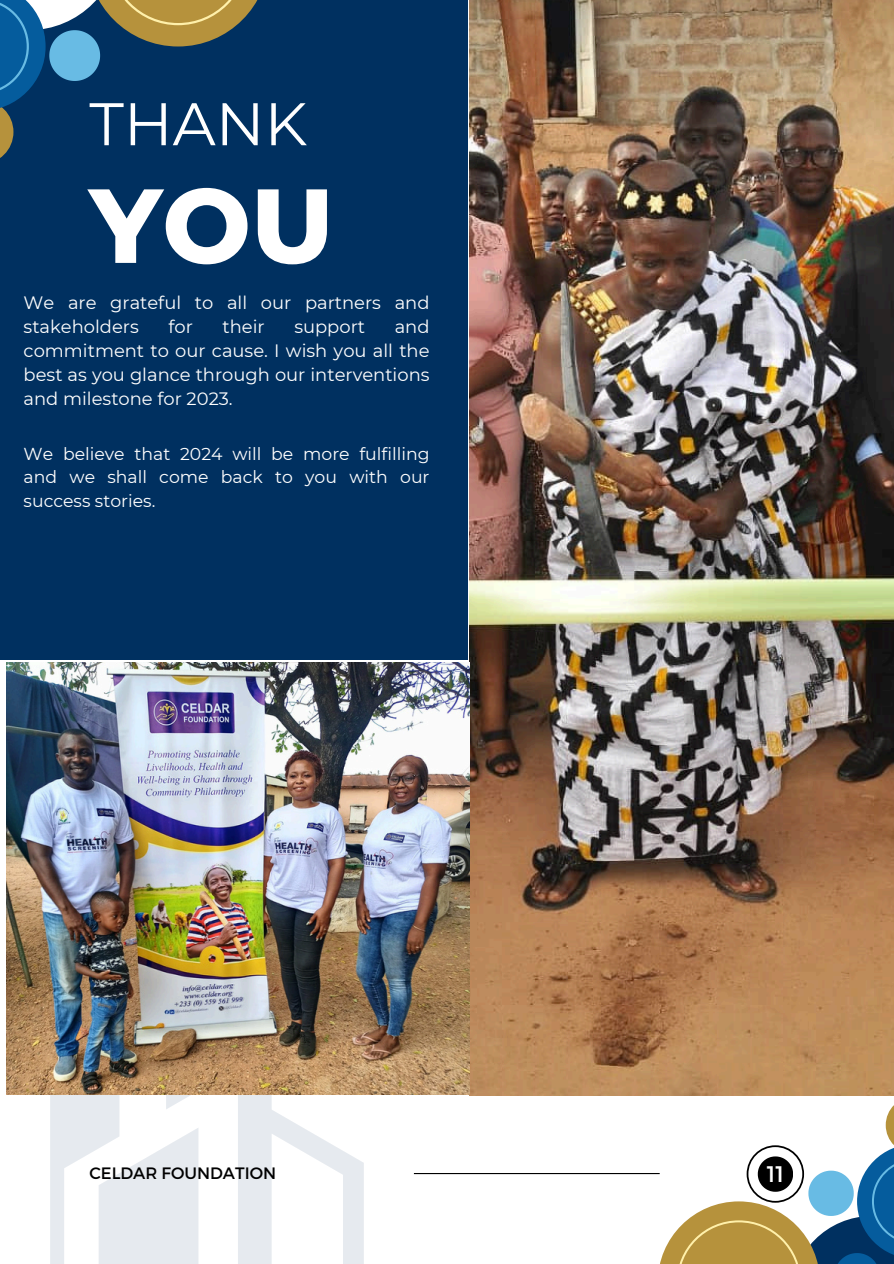
<style>
.page{position:relative;width:894px;height:1264px;background:#fff}
.page>*{position:absolute;margin:0;border:0;box-sizing:border-box;transform-origin:0 0}
.t1{font:800 105px "Montserrat";color:#fff}
.t2{font:60px "Montserrat";color:#fff}
.t3{font:22.5px "Montserrat";color:#fff}
.t4{font:17.85px/24.2px "Montserrat";color:#fff}
.t5{font:17.25px/23.2px "Montserrat";color:#fff;text-align:justify}
.t6{font:16.5px "Montserrat";color:#000}
</style>
<div class="page">
<img style="left:469px;top:0;width:424px;height:1095px">
<div style="left:0;top:0;width:467px;height:659px;background:#003060"></div>
<svg style="left:6px;top:783px;width:408px;height:480px"></svg>
<hr style="left:414px;top:1172px;width:245px;height:2px;background:#000">
<svg style="left:0;top:0;width:258px;height:158px"></svg>
<svg style="left:657px;top:1106px;width:236px;height:157px"></svg>
<img style="left:7px;top:662px;width:462px;height:432px">
<p class="t2" style="left:89px;top:87px;width:219px">THANK</p>
<p class="t1" style="left:89px;top:161px;width:246px">YOU</p>
<p class="t4" style="left:24px;top:290px;width:407px">We are grateful to all our partners and stakeholders</p>
<p class="t4" style="left:168px;top:314px;width:26px">for</p>
<p class="t4" style="left:222px;top:314px;width:44px">their</p>
<p class="t4" style="left:294px;top:314px;width:72px">support</p>
<p class="t4" style="left:24px;top:314px;width:407px;text-align:justify;text-indent:371px">and commitment to our cause. I wish you all the best as you glance through our interventions and milestone for 2023.</p>
<p class="t5" style="left:24px;top:442px;width:407px">We believe that 2024 will be more fulfilling and we shall come back to you with our success stories.</p>
<p class="t6" style="left:89px;top:1162px;width:188px">CELDAR FOUNDATION</p>
<h2 class="t3" style="left:766px;top:1159px;width:19px">11</h2>
</div>
